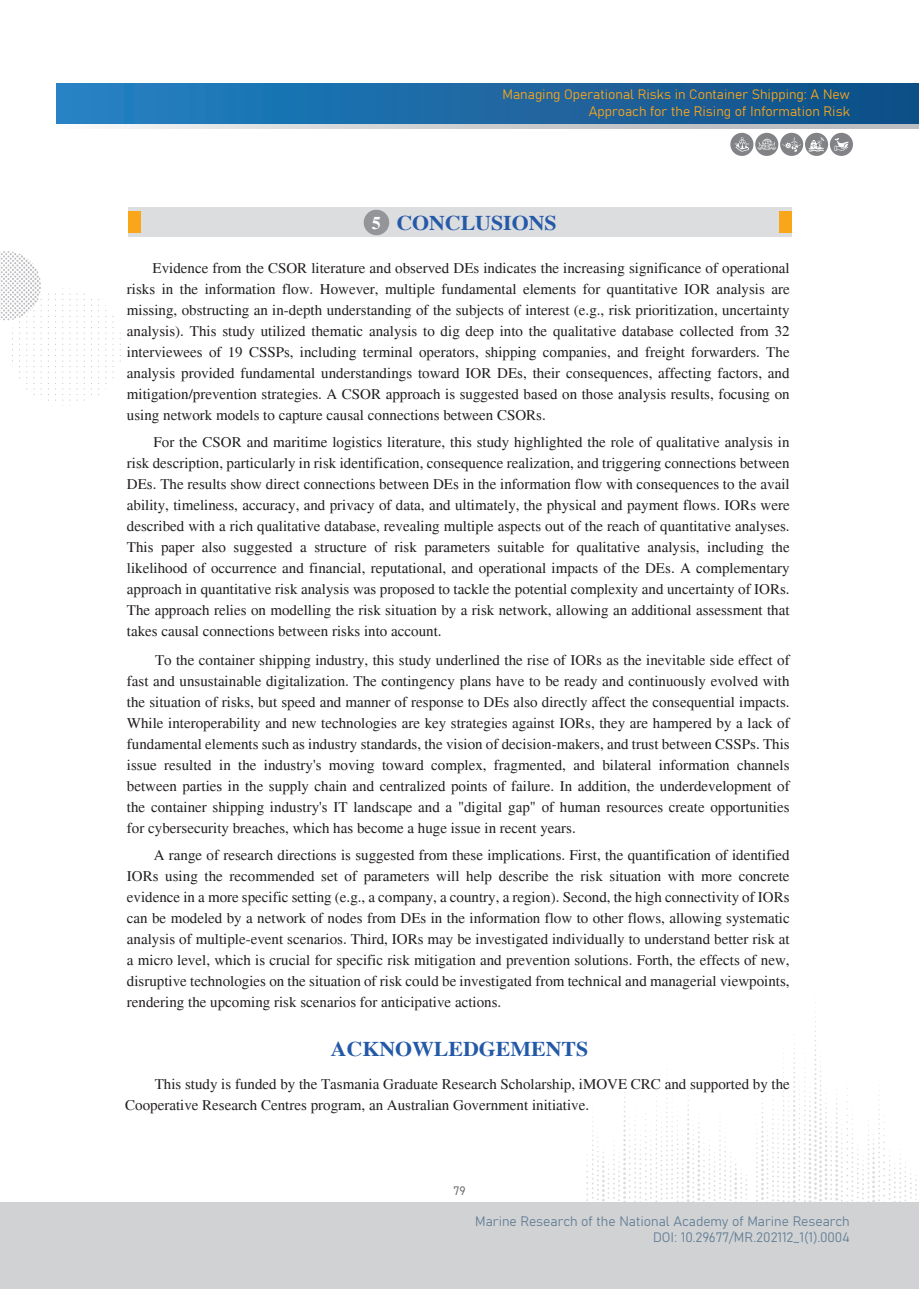
<style>
.page{position:relative;width:919px;height:1289px;background:#fff}
.page>*{position:absolute;margin:0;border:0;box-sizing:border-box;transform-origin:0 0}
.t1{font:700 21px "Times";color:#2459a8;scale:1.04 1}
.t2{font:15px/21px "Times";color:#231f20;text-align:justify}
.t3{font:13.5px/16.2px "Bahnschrift";color:#f9a61b;text-align:right}
.t4{font:13.5px/16.2px "Bahnschrift";color:#637e95;text-align:right}
.t5{font:12px "Bahnschrift";color:#57585a}
.s1{font-size:18px;color:#fff}
</style>
<div class="page">
<svg style="left:112px;top:316px;width:1px;height:62px"></svg>
<svg style="left:105px;top:305px;width:1px;height:84px"></svg>
<svg style="left:98px;top:299px;width:1px;height:96px"></svg>
<svg style="left:91px;top:299px;width:1px;height:96px"></svg>
<svg style="left:84px;top:293px;width:1px;height:107px"></svg>
<svg style="left:77px;top:293px;width:1px;height:107px"></svg>
<svg style="left:69px;top:288px;width:1px;height:118px"></svg>
<svg style="left:62px;top:288px;width:1px;height:118px"></svg>
<svg style="left:55px;top:293px;width:1px;height:107px"></svg>
<svg style="left:48px;top:293px;width:1px;height:107px"></svg>
<svg style="left:0;top:251px;width:42px;height:149px"></svg>
<svg style="left:756px;top:1007px;width:160px;height:282px"></svg>
<svg style="left:586px;top:1087px;width:161px;height:202px"></svg>
<svg style="left:110px;top:124px;width:808px;height:4px;background:#cecfd1"></svg>
<div style="left:56px;top:83px;width:862px;height:41px;background:linear-gradient(to right,#2582c3,#114e85)"></div>
<div style="left:730px;top:133px;width:23px;height:23px;background:#818386;border-radius:50%"></div>
<svg style="left:735px;top:137px;width:14px;height:14px"></svg>
<div style="left:755px;top:133px;width:23px;height:23px;background:#818386;border-radius:50%"></div>
<svg style="left:757px;top:139px;width:19px;height:11px"></svg>
<div style="left:829px;top:133px;width:23px;height:23px;background:#818386;border-radius:50%"></div>
<svg style="left:834px;top:138px;width:14px;height:13px"></svg>
<div style="left:780px;top:133px;width:23px;height:23px;background:#818386;border-radius:50%"></div>
<svg style="left:782px;top:137px;width:18px;height:15px"></svg>
<svg style="left:805px;top:133px;width:23px;height:23px"></svg>
<svg style="left:808px;top:137px;width:16px;height:14px"></svg>
<div style="left:0;top:1202px;width:918px;height:86px;background:#d1d2d4"></div>
<div style="left:128px;top:207px;width:664px;height:30px;background:#dcdddf"></div>
<div style="left:128px;top:212px;width:13px;height:21px;background:#f9a61b"></div>
<div style="left:779px;top:212px;width:13px;height:21px;background:#f9a61b"></div>
<svg style="left:363px;top:209px;width:27px;height:27px"></svg>
<p class="t3" style="left:502px;top:86px;width:349px">Managing Operational Risks in Container Shipping: A New<br>Approach for the Rising of Information Risk</p>
<h1 class="t1" style="left:372px;top:211px;width:179px"><span class="s1">5</span> CONCLUSIONS</h1>
<p class="t2" style="left:127px;top:258px;width:664px;text-indent:26px">Evidence from the CSOR literature and observed DEs indicates the increasing significance of operational risks in the information flow. However, multiple fundamental elements for quantitative IOR analysis are missing, obstructing an in-depth understanding of the subjects of interest (e.g., risk prioritization, uncertainty analysis). This study utilized thematic analysis to dig deep into the qualitative database collected from 32 interviewees of 19 CSSPs, including terminal operators, shipping companies, and freight forwarders. The analysis provided fundamental understandings toward IOR DEs, their consequences, affecting factors, and mitigation/prevention strategies. A CSOR approach is suggested based on those analysis results, focusing on using network models to capture causal connections between CSORs.</p>
<p class="t2" style="left:127px;top:432px;width:664px;text-indent:27px">For the CSOR and maritime logistics literature, this study highlighted the role of qualitative analysis in risk description, particularly in risk identification, consequence realization, and triggering connections between DEs. The results show direct connections between DEs in the information flow with consequences to the avail ability, timeliness, accuracy, and privacy of data, and ultimately, the physical and payment flows. IORs were described with a rich qualitative database, revealing multiple aspects out of the reach of quantitative analyses.<br>This paper also suggested a structure of risk parameters suitable for qualitative analysis, including the likelihood of occurrence and financial, reputational, and operational impacts of the DEs. A complementary approach in quantitative risk analysis was proposed to tackle the potential complexity and uncertainty of IORs.<br>The approach relies on modelling the risk situation by a risk network, allowing an additional assessment that takes causal connections between risks into account.</p>
<p class="t2" style="left:127px;top:649px;width:664px;text-indent:28px">To the container shipping industry, this study underlined the rise of IORs as the inevitable side effect of fast and unsustainable digitalization. The contingency plans have to be ready and continuously evolved with the situation of risks, but speed and manner of response to DEs also directly affect the consequential impacts.<br>While interoperability and new technologies are key strategies against IORs, they are hampered by a lack of fundamental elements such as industry standards, the vision of decision-makers, and trust between CSSPs. This issue resulted in the industry's moving toward complex, fragmented, and bilateral information channels between parties in the supply chain and centralized points of failure. In addition, the underdevelopment of the container shipping industry's IT landscape and a "digital gap" of human resources create opportunities for cybersecurity breaches, which has become a huge issue in recent years.</p>
<p class="t2" style="left:127px;top:844px;width:664px;text-indent:27px">A range of research directions is suggested from these implications. First, the quantification of identified IORs using the recommended set of parameters will help describe the risk situation with more concrete evidence in a more specific setting (e.g., a company, a country, a region). Second, the high connectivity of IORs can be modeled by a network of nodes from DEs in the information flow to other flows, allowing systematic analysis of multiple-event scenarios. Third, IORs may be investigated individually to understand better risk at a micro level, which is crucial for specific risk mitigation and prevention solutions. Forth, the effects of new, disruptive technologies on the situation of risk could be investigated from technical and managerial viewpoints, rendering the upcoming risk scenarios for anticipative actions.</p>
<h1 class="t1" style="left:331px;top:1036px;width:249px">ACKNOWLEDGEMENTS</h1>
<p class="t2" style="left:125px;top:1073px;width:666px;text-indent:30px">This study is funded by the Tasmania Graduate Research Scholarship, iMOVE CRC and supported by the<br>Cooperative Research Centres program, an Australian Government initiative.</p>
<p class="t5" style="left:453px;top:1181px;width:14px">79</p>
<p class="t4" style="left:475px;top:1212px;width:376px">Marine Research of the National Academy of Marine Research<br>DOI: 10.29677/MR.202112_1(1).0004</p>
</div>
